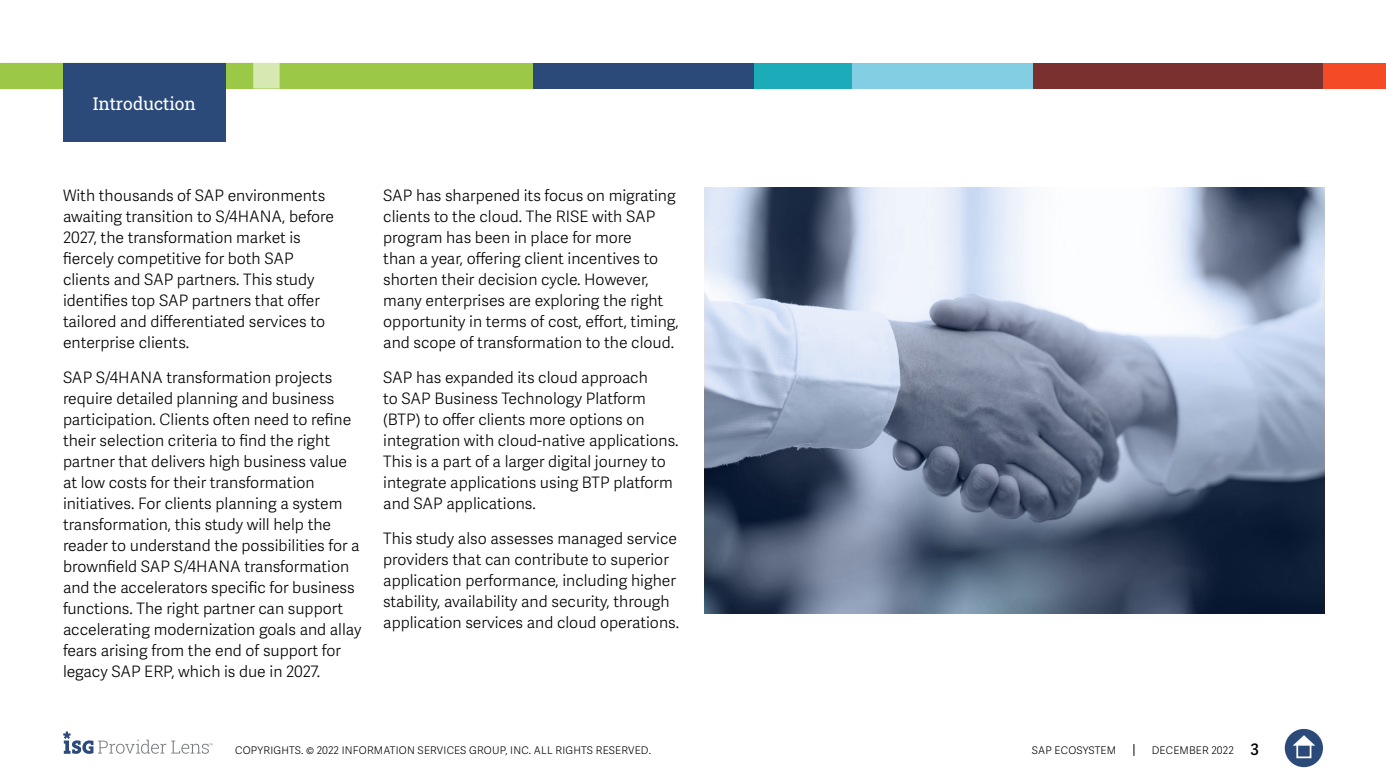
<style>
.page{position:relative;width:1386px;height:780px;background:#fff}
.page>*{position:absolute;margin:0;border:0;box-sizing:border-box;transform-origin:0 0}
.t1{font:17.5px "Roboto Slab ISG P Regular";color:#fff}
.t2{font:300 15.75px/21px "Adelle Sans";color:#000101}
.t3{font:300 10.5px "Adelle Sans";letter-spacing:.02em;color:#000}
.s1{font-weight:600;font-size:15.75px}
</style>
<div class="page">
<svg style="left:1133px;top:744px;width:1px;height:12px"></svg>
<div style="left:1285px;top:729px;width:38px;height:38px;background:#2b4a79;border-radius:50%"></div>
<svg style="left:1293px;top:735px;width:22px;height:10px"></svg>
<div style="left:1296px;top:743px;width:15px;height:15px;border:2px solid #fff"></div>
<svg style="left:63px;top:731px;width:150px;height:23px"></svg>
<div style="left:0;top:63px;width:533px;height:25px;background:#9bc947"></div>
<svg style="left:253px;top:63px;width:27px;height:25px"></svg>
<div style="left:533px;top:63px;width:223px;height:25px;background:#2b4a79"></div>
<div style="left:850px;top:63px;width:184px;height:25px;background:#84cee3"></div>
<div style="left:1323px;top:63px;width:63px;height:25px;background:#f54a26"></div>
<div style="left:1033px;top:63px;width:290px;height:25px;background:#7a302e"></div>
<div style="left:754px;top:63px;width:98px;height:25px;background:#1cabb9"></div>
<div style="left:63px;top:63px;width:163px;height:79px;background:#2b4a79"></div>
<svg style="left:705px;top:188px;width:619px;height:425px;background:#8692a7"></svg>
<p class="t1" style="left:93px;top:91px;width:105px">Introduction</p>
<p class="t2" style="left:63px;top:185px;width:273px">With thousands of SAP environments awaiting transition to S/4HANA, before 2027, the transformation market is fiercely competitive for both SAP clients and SAP partners. This study identifies top SAP partners that offer tailored and differentiated services to enterprise clients.</p>
<p class="t2" style="left:63px;top:367px;width:300px">SAP S/4HANA transformation projects require detailed planning and business participation. Clients often need to refine their selection criteria to find the right partner that delivers high business value at low costs for their transformation initiatives. For clients planning a system transformation, this study will help the reader to understand the possibilities for a brownfield SAP S/4HANA transformation and the accelerators specific for business functions. The right partner can support accelerating modernization goals and allay fears arising from the end of support for legacy SAP ERP, which is due in 2027.</p>
<p class="t2" style="left:383px;top:185px;width:297px">SAP has sharpened its focus on migrating clients to the cloud. The RISE with SAP program has been in place for more<br>than a year, offering client incentives to shorten their decision cycle. However, many enterprises are exploring the right opportunity in terms of cost, effort, timing, and scope of transformation to the cloud.</p>
<p class="t2" style="left:383px;top:367px;width:297px">SAP has expanded its cloud approach<br>to SAP Business Technology Platform (BTP) to offer clients more options on integration with cloud-native applications.<br>This is a part of a larger digital journey to integrate applications using BTP platform and SAP applications.</p>
<p class="t2" style="left:383px;top:528px;width:297px">This study also assesses managed service providers that can contribute to superior application performance, including higher stability, availability and security, through application services and cloud operations.</p>
<p class="t3" style="left:235px;top:744px;width:417px">COPYRIGHTS. © 2022 INFORMATION SERVICES GROUP, INC. ALL RIGHTS RESERVED.</p>
<p class="t3" style="left:1032px;top:744px;width:86px">SAP ECOSYSTEM</p>
<p class="t3" style="left:1152px;top:744px;width:109px">DECEMBER 2022 <span class="s1">3</span></p>
</div>
